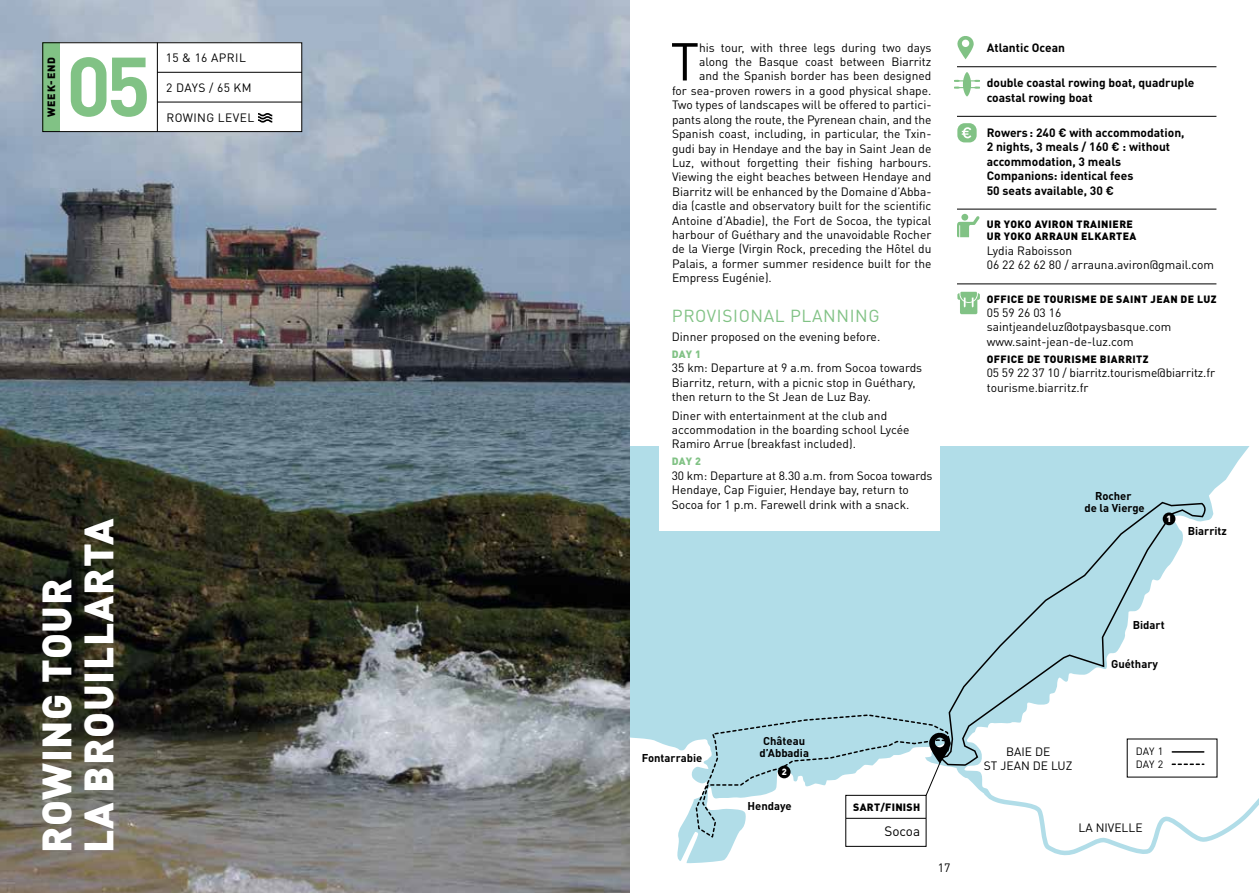
<style>
.page{position:relative;width:1259px;height:893px;background:#fff}
.page>*{position:absolute;margin:0;border:0;box-sizing:border-box;transform-origin:0 0}
.t1{font:700 82.5px "DINOT";color:#81c285}
.t2{font:52.5px "DINOT";color:#000}
.t3{font:900 40.5px/42px "DINOT";letter-spacing:.02em;color:#fff}
.t4{font:17.25px "DINOT";letter-spacing:.035em;color:#81c285}
.t5{font:13.5px "DINOT";color:#000}
.t6{font:12px/14.4px "DINOT";color:#000}
.t7{font:700 12px/14.4px "DINOT";color:#000}
.t8{font:12px "DINOT";letter-spacing:.035em;color:#000}
.t9{font:700 11.25px/12px "DINOT";color:#000;text-align:center}
.t10{font:900 10.5px/12.6px "DINOT";letter-spacing:.035em;color:#000}
.t11{font:10.5px/12.6px "DINOT";letter-spacing:.005em;color:#000}
.t12{font:900 10.5px "DINOT";letter-spacing:.015em;color:#81c285}
.t13{font:900 9px "DINOT";color:#fff}
</style>
<div class="page">
<svg style="left:629px;top:446px;width:621px;height:447px;fill:#b1dde8"></svg>
<svg style="left:981px;top:776px;width:278px;height:80px"></svg>
<svg style="left:938px;top:501px;width:269px;height:267px"></svg>
<div style="left:846px;top:795px;width:80px;height:51px;background:#fff"></div>
<svg style="left:695px;top:714px;width:256px;height:125px"></svg>
<div style="left:1127px;top:739px;width:90px;height:38px;background:#fff"></div>
<svg style="left:1172px;top:763px;width:31px;height:2px"></svg>
<hr style="left:1172px;top:751px;width:31px;height:2px;background:#000">
<div style="left:1162px;top:512px;width:13px;height:13px;background:#000;border-radius:50%"></div>
<div style="left:778px;top:766px;width:12px;height:12px;background:#000;border-radius:50%"></div>
<img style="left:0;top:0;width:629px;height:893px">
<div style="left:43px;top:43px;width:259px;height:89px;background:#fff"></div>
<hr style="left:957px;top:66px;width:259px;height:1px;background:#000">
<hr style="left:957px;top:116px;width:259px;height:1px;background:#000">
<hr style="left:957px;top:209px;width:259px;height:1px;background:#000">
<hr style="left:957px;top:284px;width:259px;height:1px;background:#000">
<div style="left:43px;top:43px;width:17px;height:89px;background:#81c285"></div>
<hr style="left:157px;top:43px;width:1px;height:89px;background:#000">
<hr style="left:157px;top:72px;width:145px;height:1px;background:#000">
<hr style="left:157px;top:102px;width:145px;height:1px;background:#000">
<svg style="left:258px;top:113px;width:14px;height:10px"></svg>
<svg style="left:954px;top:72px;width:26px;height:24px"></svg>
<svg style="left:957px;top:36px;width:16px;height:23px"></svg>
<svg style="left:957px;top:292px;width:23px;height:22px"></svg>
<svg style="left:957px;top:123px;width:19px;height:19px"></svg>
<div style="left:43px;top:43px;width:259px;height:89px;border:1px solid #000"></div>
<svg style="left:957px;top:214px;width:22px;height:23px"></svg>
<div style="left:659px;top:309px;width:281px;height:221px;background:#fff"></div>
<p class="t10" style="left:45px;top:117px;width:62px;rotate:-90deg">WEEK-END</p>
<h1 class="t1" style="left:66px;top:30px;width:86px">05</h1>
<p class="t8" style="left:166px;top:49px;width:82px">15 &amp; 16 APRIL</p>
<p class="t6" style="left:166px;top:80px;width:87px">2 DAYS / 65 KM</p>
<p class="t8" style="left:166px;top:109px;width:89px">ROWING LEVEL</p>
<h3 class="t3" style="left:34px;top:853px;width:336px;rotate:-90deg">ROWING TOUR<br>LA BROUILLARTA</h3>
<h2 class="t2" style="left:670px;top:26px;width:30px">T</h2>
<p class="t6" style="left:699px;top:40px;width:234px">his tour, with three legs during two days</p>
<p class="t6" style="left:699px;top:54px;width:234px">along the Basque coast between Biarritz</p>
<p class="t6" style="left:699px;top:68px;width:234px">and the Spanish border has been designed</p>
<p class="t6" style="left:672px;top:83px;width:261px">for sea-proven rowers in a good physical shape.</p>
<p class="t6" style="left:672px;top:97px;width:261px">Two types of landscapes will be offered to partici-</p>
<p class="t6" style="left:672px;top:112px;width:261px">pants along the route, the Pyrenean chain, and the</p>
<p class="t6" style="left:672px;top:126px;width:261px">Spanish coast, including, in particular, the Txin-</p>
<p class="t6" style="left:672px;top:140px;width:261px">gudi bay in Hendaye and the bay in Saint Jean de</p>
<p class="t6" style="left:672px;top:155px;width:261px">Luz, without forgetting their fishing harbours.</p>
<p class="t6" style="left:672px;top:169px;width:261px">Viewing the eight beaches between Hendaye and</p>
<p class="t6" style="left:672px;top:184px;width:261px">Biarritz will be enhanced by the Domaine d’Abba-</p>
<p class="t6" style="left:672px;top:198px;width:261px">dia (castle and observatory built for the scientific</p>
<p class="t6" style="left:672px;top:212px;width:261px">Antoine d’Abadie), the Fort de Socoa, the typical</p>
<p class="t6" style="left:672px;top:227px;width:261px">harbour of Guéthary and the unavoidable Rocher</p>
<p class="t6" style="left:672px;top:241px;width:261px">de la Vierge (Virgin Rock, preceding the Hôtel du</p>
<p class="t6" style="left:672px;top:256px;width:261px">Palais, a former summer residence built for the</p>
<p class="t6" style="left:672px;top:270px;width:101px">Empress Eugénie).</p>
<h3 class="t4" style="left:672px;top:304px;width:209px">PROVISIONAL PLANNING</h3>
<p class="t6" style="left:672px;top:329px;width:210px">Dinner proposed on the evening before.</p>
<p class="t12" style="left:672px;top:347px;width:31px">DAY 1</p>
<p class="t6" style="left:672px;top:360px;width:252px">35 km: Departure at 9 a.m. from Socoa towards<br>Biarritz, return, with a picnic stop in Guéthary, then return to the St Jean de Luz Bay.</p>
<p class="t6" style="left:672px;top:408px;width:239px">Diner with entertainment at the club and accommodation in the boarding school Lycée<br>Ramiro Arrue (breakfast included).</p>
<p class="t12" style="left:672px;top:454px;width:31px">DAY 2</p>
<p class="t6" style="left:672px;top:468px;width:262px">30 km: Departure at 8.30 a.m. from Socoa towards<br>Hendaye, Cap Figuier, Hendaye bay, return to<br>Socoa for 1 p.m. Farewell drink with a snack.</p>
<p class="t7" style="left:986px;top:40px;width:80px">Atlantic Ocean</p>
<p class="t7" style="left:986px;top:75px;width:209px">double coastal rowing boat, quadruple coastal rowing boat</p>
<p class="t7" style="left:986px;top:125px;width:199px">Rowers: 240 € with accommodation,<br>2 nights, 3 meals / 160 € : without accommodation, 3 meals<br>Companions: identical fees<br>50 seats available, 30 €</p>
<p class="t10" style="left:987px;top:217px;width:151px">UR YOKO AVIRON TRAINIERE<br>UR YOKO ARRAUN ELKARTEA</p>
<p class="t6" style="left:986px;top:243px;width:229px">Lydia Raboisson<br>06 22 62 62 80 / arrauna.aviron@gmail.com</p>
<p class="t10" style="left:987px;top:292px;width:231px">OFFICE DE TOURISME DE SAINT JEAN DE LUZ</p>
<p class="t6" style="left:986px;top:305px;width:186px">05 59 26 03 16 saintjeandeluz@otpaysbasque.com www.saint-jean-de-luz.com</p>
<p class="t10" style="left:987px;top:352px;width:163px">OFFICE DE TOURISME BIARRITZ</p>
<p class="t6" style="left:986px;top:365px;width:230px">05 59 22 37 10 / biarritz.tourisme@biarritz.fr tourisme.biarritz.fr</p>
<p class="t9" style="left:1084px;top:489px;width:62px">Rocher<br>de la Vierge</p>
<p class="t13" style="left:1166px;top:513px;width:7px">1</p>
<p class="t9" style="left:1187px;top:524px;width:41px">Biarritz</p>
<p class="t9" style="left:1132px;top:618px;width:33px">Bidart</p>
<p class="t9" style="left:1111px;top:657px;width:48px">Guéthary</p>
<p class="t9" style="left:759px;top:734px;width:51px">Château d’Abbadia</p>
<p class="t9" style="left:642px;top:751px;width:62px">Fontarrabie</p>
<p class="t6" style="left:984px;top:744px;width:90px;text-align:center">BAIE DE<br>ST JEAN DE LUZ</p>
<p class="t13" style="left:781px;top:766px;width:7px">2</p>
<p class="t11" style="left:1135px;top:744px;width:29px">DAY 1<br>DAY 2</p>
<p class="t9" style="left:747px;top:799px;width:46px">Hendaye</p>
<p class="t10" style="left:853px;top:801px;width:68px">SART/FINISH</p>
<p class="t5" style="left:884px;top:822px;width:37px">Socoa</p>
<p class="t6" style="left:938px;top:860px;width:14px">17</p>
<p class="t6" style="left:1078px;top:820px;width:66px">LA NIVELLE</p>
</div>
